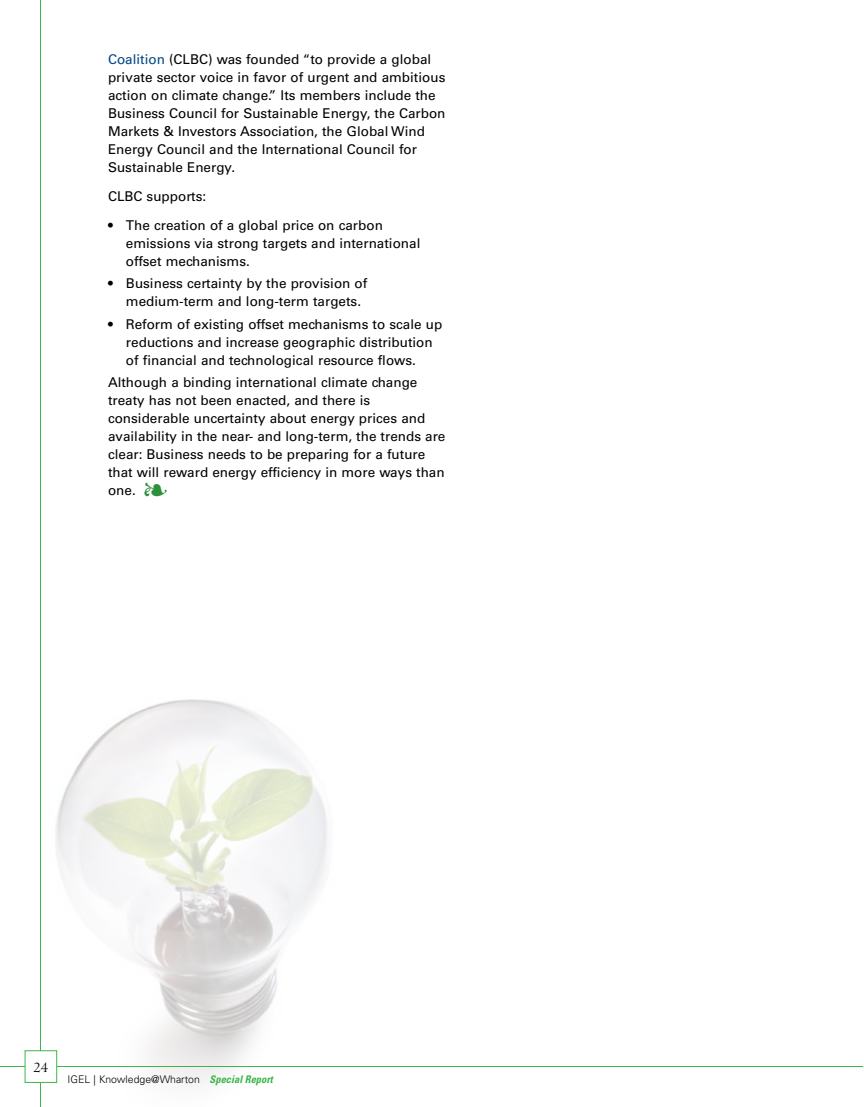
<style>
.page{position:relative;width:864px;height:1107px;background:#fff}
.page>*{position:absolute;margin:0;border:0;box-sizing:border-box;transform-origin:0 0}
.t1{font:15px "Centaur";color:#000}
.t2{font:13.5px/18px "Univers";color:#000}
.t3{font:300 10.5px "Univers";color:#000}
.s1{color:#004685}
.s2{font-weight:700;font-style:italic;font-stretch:condensed;color:#3eb54a}
</style>
<div class="page">
<img style="left:24px;top:699px;width:303px;height:384px">
<hr style="left:40px;top:0;width:1px;height:1107px;background:#3eb54a">
<hr style="left:0;top:1066px;width:863px;height:1px;background:#3eb54a">
<div style="left:25px;top:1051px;width:32px;height:31px;background:#fff"></div>
<div style="left:25px;top:1050px;width:32px;height:33px;border:1px solid #3eb54a"></div>
<p class="t2" style="left:108px;top:50px;width:339px"><span class="s1">Coalition</span> (CLBC) was founded “to provide a global private sector voice in favor of urgent and ambitious action on climate change.” Its members include the Business Council for Sustainable Energy, the Carbon Markets &amp; Investors Association, the Global Wind Energy Council and the International Council for Sustainable Energy.</p>
<p class="t2" style="left:108px;top:187px;width:100px">CLBC supports:</p>
<p class="t2" style="left:126px;top:216px;width:296px;text-indent:-18px">• The creation of a global price on carbon emissions via strong targets and international offset mechanisms.</p>
<p class="t2" style="left:126px;top:274px;width:243px;text-indent:-18px">• Business certainty by the provision of medium-term and long-term targets.</p>
<p class="t2" style="left:126px;top:315px;width:318px;text-indent:-18px">• Reform of existing offset mechanisms to scale up reductions and increase geographic distribution of financial and technological resource flows.</p>
<p class="t2" style="left:108px;top:373px;width:339px">Although a binding international climate change treaty has not been enacted, and there is considerable uncertainty about energy prices and availability in the near- and long-term, the trends are clear: Business needs to be preparing for a future that will reward energy efficiency in more ways than one.</p>
<p class="t1" style="left:34px;top:1059px;width:16px">24</p>
<p class="t3" style="left:68px;top:1073px;width:207px">IGEL | Knowledge@Wharton <span class="s2">Special Report</span></p>
</div>
